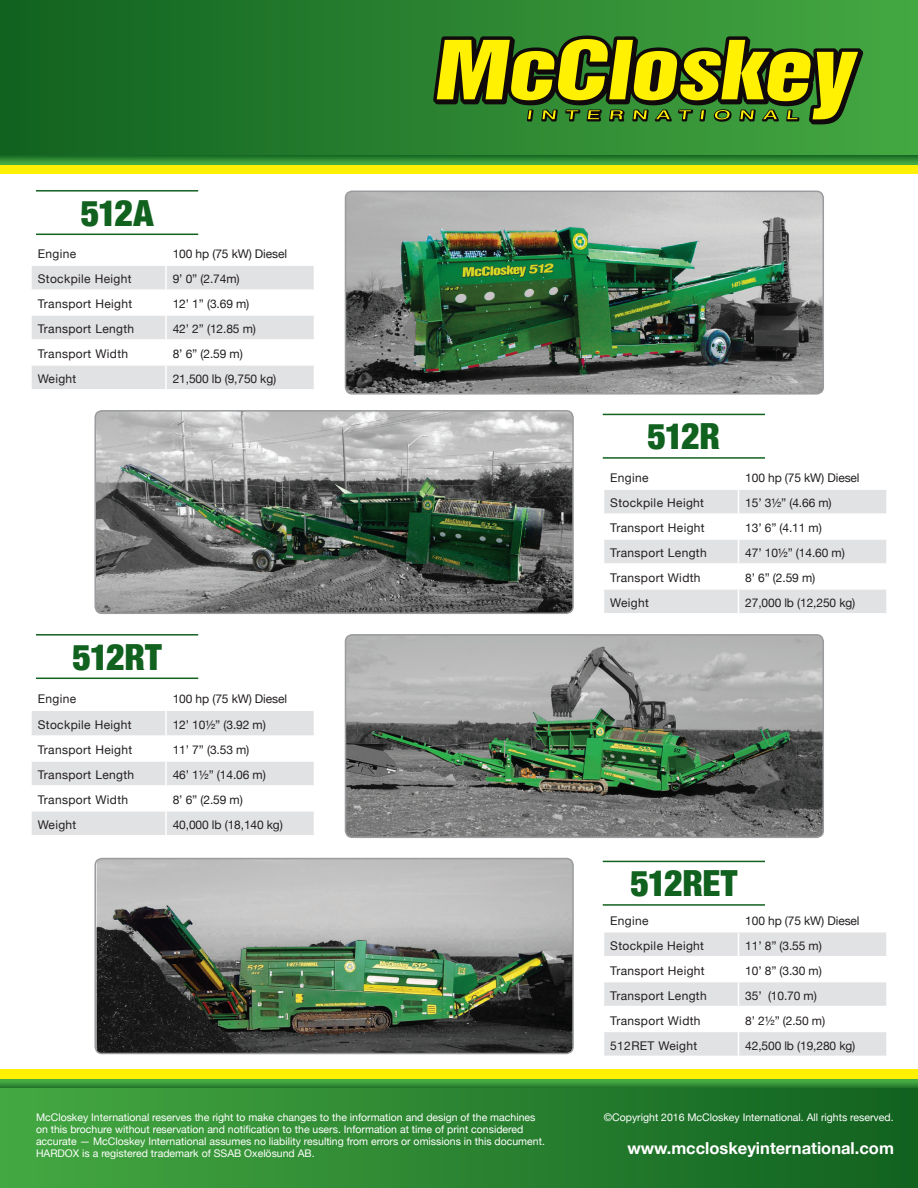
<style>
.page{position:relative;width:918px;height:1188px;background:#fff}
.page>*{position:absolute;margin:0;border:0;box-sizing:border-box;transform-origin:0 0}
.Model_name{font:900 condensed 36px "Helvetica Neue";letter-spacing:-.04em;color:#11611f}
.Disclaimer{font:700 16.5px "Helvetica Neue";color:#fff}
.Specs__numbers{font:12px "Helvetica Neue";letter-spacing:.03em;color:#231f20}
.Specs__numbers-2{font:12px "Helvetica Neue";letter-spacing:-.01em;color:#231f20}
.Disclaimer-2{font:10.5px/12px "Helvetica Neue";color:#fff}
</style>
<div class="page">
<div style="left:0;top:1069px;width:918px;height:10px;background:#fff101"></div>
<svg style="left:0;top:1079px;width:918px;height:10px;background:#369438"></svg>
<div style="left:0;top:1089px;width:918px;height:99px;background:linear-gradient(to right,#45a842,#116120)"></div>
<div style="left:0;top:164px;width:918px;height:10px;background:#fff101"></div>
<svg style="left:0;top:155px;width:918px;height:9px;background:#2f8a33"></svg>
<div style="left:0;top:0;width:918px;height:155px;background:linear-gradient(to right,#116120,#45a842)"></div>
<img style="left:346px;top:191px;width:477px;height:202px">
<div style="left:345px;top:191px;width:479px;height:204px;border:2px solid #999b9e;border-radius:7px"></div>
<img style="left:346px;top:635px;width:477px;height:202px">
<div style="left:345px;top:634px;width:479px;height:204px;border:2px solid #999b9e;border-radius:7px"></div>
<img style="left:97px;top:411px;width:476px;height:202px">
<div style="left:94px;top:410px;width:480px;height:204px;border:2px solid #999b9e;border-radius:7px"></div>
<img style="left:97px;top:859px;width:476px;height:194px">
<div style="left:94px;top:858px;width:480px;height:196px;border:2px solid #999b9e;border-radius:7px"></div>
<svg style="left:32px;top:266px;width:282px;height:123px"></svg>
<svg style="left:32px;top:711px;width:282px;height:124px"></svg>
<svg style="left:604px;top:490px;width:282px;height:123px"></svg>
<svg style="left:604px;top:932px;width:283px;height:124px"></svg>
<hr style="left:886px;top:1032px;width:2px;height:24px;background:#fff">
<hr style="left:36px;top:190px;width:162px;height:2px;background:#11611f">
<hr style="left:36px;top:234px;width:162px;height:1px;background:#11611f">
<hr style="left:603px;top:414px;width:162px;height:1px;background:#11611f">
<hr style="left:603px;top:457px;width:162px;height:2px;background:#11611f">
<hr style="left:36px;top:634px;width:162px;height:2px;background:#11611f">
<hr style="left:36px;top:678px;width:162px;height:1px;background:#11611f">
<hr style="left:603px;top:861px;width:162px;height:1px;background:#11611f">
<hr style="left:603px;top:904px;width:162px;height:2px;background:#11611f">
<svg style="left:433px;top:36px;width:430px;height:88px;background:#7e9315"></svg>
<p class="Model_name" style="left:81px;top:191px;width:74px">512A</p>
<p class="Specs__numbers" style="left:38px;top:247px;width:40px">Engine</p>
<p class="Specs__numbers-2" style="left:173px;top:247px;width:116px">100 hp (75 kW) Diesel</p>
<p class="Specs__numbers" style="left:38px;top:272px;width:95px">Stockpile Height</p>
<p class="Specs__numbers" style="left:173px;top:272px;width:68px">9’ 0” (2.74m)</p>
<p class="Specs__numbers" style="left:38px;top:297px;width:96px">Transport Height</p>
<p class="Specs__numbers" style="left:173px;top:297px;width:78px">12’ 1” (3.69 m)</p>
<p class="Specs__numbers" style="left:38px;top:322px;width:98px">Transport Length</p>
<p class="Specs__numbers" style="left:173px;top:322px;width:85px">42’ 2” (12.85 m)</p>
<p class="Specs__numbers" style="left:38px;top:347px;width:92px">Transport Width</p>
<p class="Specs__numbers" style="left:173px;top:347px;width:72px">8’ 6” (2.59 m)</p>
<p class="Specs__numbers" style="left:38px;top:372px;width:40px">Weight</p>
<p class="Specs__numbers-2" style="left:173px;top:372px;width:105px">21,500 lb (9,750 kg)</p>
<p class="Model_name" style="left:72px;top:635px;width:91px">512RT</p>
<p class="Specs__numbers" style="left:38px;top:692px;width:40px">Engine</p>
<p class="Specs__numbers-2" style="left:173px;top:692px;width:116px">100 hp (75 kW) Diesel</p>
<p class="Specs__numbers" style="left:38px;top:717px;width:95px">Stockpile Height</p>
<p class="Specs__numbers" style="left:173px;top:717px;width:95px">12’ 10½” (3.92 m)</p>
<p class="Specs__numbers" style="left:38px;top:743px;width:96px">Transport Height</p>
<p class="Specs__numbers" style="left:173px;top:743px;width:78px">11’ 7” (3.53 m)</p>
<p class="Specs__numbers" style="left:38px;top:768px;width:98px">Transport Length</p>
<p class="Specs__numbers" style="left:173px;top:768px;width:95px">46’ 1½” (14.06 m)</p>
<p class="Specs__numbers" style="left:38px;top:793px;width:92px">Transport Width</p>
<p class="Specs__numbers" style="left:173px;top:793px;width:72px">8’ 6” (2.59 m)</p>
<p class="Specs__numbers" style="left:38px;top:818px;width:40px">Weight</p>
<p class="Specs__numbers-2" style="left:173px;top:818px;width:112px">40,000 lb (18,140 kg)</p>
<p class="Disclaimer-2" style="left:36px;top:1111px;width:510px">McCloskey International reserves the right to make changes to the information and design of the machines on this brochure without reservation and notification to the users. Information at time of print considered accurate — McCloskey International assumes no liability resulting from errors or omissions in this document.<br>HARDOX is a registered trademark of SSAB Oxelösund AB.</p>
<p class="Model_name" style="left:648px;top:414px;width:74px">512R</p>
<p class="Specs__numbers" style="left:610px;top:471px;width:40px">Engine</p>
<p class="Specs__numbers-2" style="left:745px;top:471px;width:116px">100 hp (75 kW) Diesel</p>
<p class="Specs__numbers" style="left:610px;top:496px;width:95px">Stockpile Height</p>
<p class="Specs__numbers" style="left:745px;top:496px;width:88px">15’ 3½” (4.66 m)</p>
<p class="Specs__numbers" style="left:610px;top:521px;width:96px">Transport Height</p>
<p class="Specs__numbers" style="left:745px;top:521px;width:78px">13’ 6” (4.11 m)</p>
<p class="Specs__numbers" style="left:610px;top:546px;width:98px">Transport Length</p>
<p class="Specs__numbers" style="left:745px;top:546px;width:101px">47’ 10½” (14.60 m)</p>
<p class="Specs__numbers" style="left:610px;top:571px;width:92px">Transport Width</p>
<p class="Specs__numbers" style="left:745px;top:571px;width:72px">8’ 6” (2.59 m)</p>
<p class="Specs__numbers" style="left:610px;top:596px;width:40px">Weight</p>
<p class="Specs__numbers-2" style="left:745px;top:596px;width:112px">27,000 lb (12,250 kg)</p>
<p class="Model_name" style="left:630px;top:861px;width:108px">512RET</p>
<p class="Specs__numbers" style="left:610px;top:914px;width:40px">Engine</p>
<p class="Specs__numbers-2" style="left:745px;top:914px;width:116px">100 hp (75 kW) Diesel</p>
<p class="Specs__numbers" style="left:610px;top:939px;width:95px">Stockpile Height</p>
<p class="Specs__numbers" style="left:745px;top:939px;width:78px">11’ 8” (3.55 m)</p>
<p class="Specs__numbers" style="left:610px;top:963px;width:96px">Transport Height</p>
<p class="Specs__numbers" style="left:745px;top:963px;width:78px">10’ 8” (3.30 m)</p>
<p class="Specs__numbers" style="left:610px;top:988px;width:98px">Transport Length</p>
<p class="Specs__numbers" style="left:745px;top:988px;width:73px">35’ (10.70 m)</p>
<p class="Specs__numbers" style="left:610px;top:1013px;width:92px">Transport Width</p>
<p class="Specs__numbers" style="left:745px;top:1013px;width:81px">8’ 2½” (2.50 m)</p>
<p class="Specs__numbers" style="left:610px;top:1038px;width:88px">512RET Weight</p>
<p class="Specs__numbers-2" style="left:745px;top:1038px;width:112px">42,500 lb (19,280 kg)</p>
<p class="Disclaimer-2" style="left:604px;top:1111px;width:291px">©Copyright 2016 McCloskey International. All rights reserved.</p>
<p class="Disclaimer" style="left:627px;top:1138px;width:268px">www.mccloskeyinternational.com</p>
</div>
